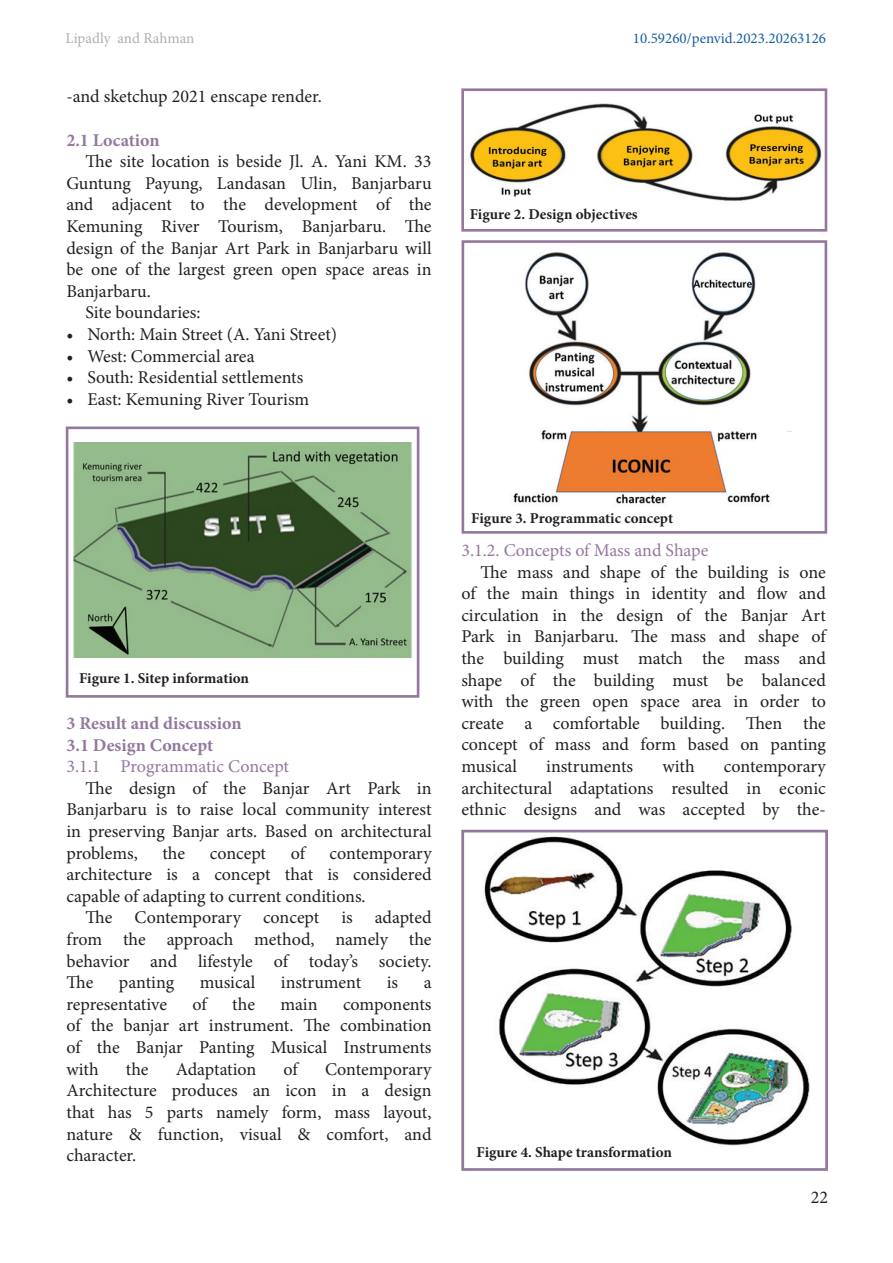
<style>
.page{position:relative;width:893px;height:1263px;background:#fff}
.page>*{position:absolute;margin:0;border:0;box-sizing:border-box;transform-origin:0 0}
.Paragraph{font:18px/21.6px "Minion Pro";color:#231f20;text-align:justify}
.t1{font:18px "Minion Pro";letter-spacing:-.005em;color:#93779d}
.Bab{font:700 18px "Minion Pro";color:#93779d}
.Keterangan{font:700 15px "Minion Pro";color:#231f20}
.t2{font:15px "Minion Pro";color:#175d9e}
.t3{font:15px "Minion Pro";color:#aeafb3}
</style>
<div class="page">
<img style="left:73px;top:443px;width:339px;height:214px">
<div style="left:66px;top:426px;width:353px;height:272px;border:3px solid #93779d"></div>
<img style="left:513px;top:252px;width:279px;height:252px">
<div style="left:462px;top:240px;width:365px;height:294px;border:3px solid #93779d"></div>
<img style="left:470px;top:103px;width:352px;height:98px">
<div style="left:461px;top:88px;width:366px;height:144px;border:3px solid #93779d"></div>
<img style="left:484px;top:836px;width:326px;height:310px">
<div style="left:461px;top:830px;width:367px;height:341px;border:3px solid #93779d"></div>
<p class="t3" style="left:66px;top:28px;width:130px">Lipadly and Rahman</p>
<p class="t2" style="left:633px;top:28px;width:195px">10.59260/penvid.2023.20263126</p>
<p class="Paragraph" style="left:66px;top:86px;width:257px">-and sketchup 2021 enscape render.</p>
<p class="Bab" style="left:66px;top:127px;width:95px">2.1 Location</p>
<p class="Paragraph" style="left:66px;top:151px;width:367px;text-indent:19px">The site location is beside Jl. A. Yani KM. 33<br>Guntung Payung, Landasan Ulin, Banjarbaru and adjacent to the development of the Kemuning River Tourism, Banjarbaru. The design of the Banjar Art Park in Banjarbaru will be one of the largest green open space areas in Banjarbaru.</p>
<p class="Paragraph" style="left:85px;top:302px;width:117px">Site boundaries:</p>
<p class="Paragraph" style="left:66px;top:324px;width:272px">• North: Main Street (A. Yani Street)</p>
<p class="Paragraph" style="left:66px;top:345px;width:190px">• West: Commercial area</p>
<p class="Paragraph" style="left:66px;top:367px;width:238px">• South: Residential settlements</p>
<p class="Paragraph" style="left:66px;top:388px;width:245px">• East: Kemuning River Tourism</p>
<p class="Keterangan" style="left:470px;top:204px;width:169px">Figure 2. Design objectives</p>
<p class="Keterangan" style="left:79px;top:668px;width:172px">Figure 1. Sitep information</p>
<p class="Bab" style="left:66px;top:711px;width:177px">3 Result and discussion</p>
<p class="Bab" style="left:66px;top:732px;width:148px">3.1 Design Concept</p>
<p class="t1" style="left:66px;top:754px;width:224px">3.1.1 Programmatic Concept</p>
<p class="Paragraph" style="left:66px;top:777px;width:367px;text-indent:19px">The design of the Banjar Art Park in Banjarbaru is to raise local community interest in preserving Banjar arts. Based on architectural problems,</p>
<p class="Paragraph" style="left:162px;top:842px;width:24px">the</p>
<p class="Paragraph" style="left:210px;top:842px;width:58px">concept</p>
<p class="Paragraph" style="left:291px;top:842px;width:16px">of</p>
<p class="Paragraph" style="left:66px;top:842px;width:367px;text-indent:263px">contemporary architecture is a concept that is considered capable of adapting to current conditions.</p>
<p class="Paragraph" style="left:66px;top:907px;width:367px;text-indent:19px">The Contemporary concept is adapted from the approach method, namely the behavior and lifestyle of today’s society.<br>The</p>
<p class="Paragraph" style="left:119px;top:972px;width:57px">panting</p>
<p class="Paragraph" style="left:200px;top:972px;width:57px">musical</p>
<p class="Paragraph" style="left:281px;top:972px;width:82px">instrument</p>
<p class="Paragraph" style="left:387px;top:972px;width:13px">is</p>
<p class="Paragraph" style="left:424px;top:972px;width:9px">a</p>
<p class="Paragraph" style="left:66px;top:993px;width:102px">representative</p>
<p class="Paragraph" style="left:193px;top:993px;width:16px">of</p>
<p class="Paragraph" style="left:232px;top:993px;width:24px">the</p>
<p class="Paragraph" style="left:280px;top:993px;width:39px">main</p>
<p class="Paragraph" style="left:66px;top:993px;width:367px;text-indent:276px">components of the banjar art instrument. The combination of the Banjar Panting Musical Instruments with</p>
<p class="Paragraph" style="left:126px;top:1058px;width:24px">the</p>
<p class="Paragraph" style="left:176px;top:1058px;width:82px">Adaptation</p>
<p class="Paragraph" style="left:284px;top:1058px;width:16px">of</p>
<p class="Paragraph" style="left:66px;top:1058px;width:367px;text-indent:258px">Contemporary Architecture produces an icon in a design that has 5 parts namely form, mass layout, nature &amp; function, visual &amp; comfort, and character.</p>
<p class="Keterangan" style="left:471px;top:507px;width:203px">Figure 3. Programmatic concept</p>
<p class="t1" style="left:461px;top:538px;width:249px">3.1.2. Concepts of Mass and Shape</p>
<p class="Paragraph" style="left:461px;top:561px;width:366px;text-indent:19px">The mass and shape of the building is one of the main things in identity and flow and circulation in the design of the Banjar Art Park in Banjarbaru. The mass and shape of the building must match the mass and shape of the building must be balanced with the green open space area in order to create a comfortable building. Then the concept of mass and form based on panting musical</p>
<p class="Paragraph" style="left:546px;top:755px;width:88px">instruments</p>
<p class="Paragraph" style="left:662px;top:755px;width:34px">with</p>
<p class="Paragraph" style="left:461px;top:755px;width:366px;text-indent:263px">contemporary architectural adaptations resulted in econic ethnic designs and was accepted by the-</p>
<p class="Keterangan" style="left:477px;top:1141px;width:197px">Figure 4. Shape transformation</p>
<p class="Paragraph" style="left:811px;top:1186px;width:19px">22</p>
</div>
